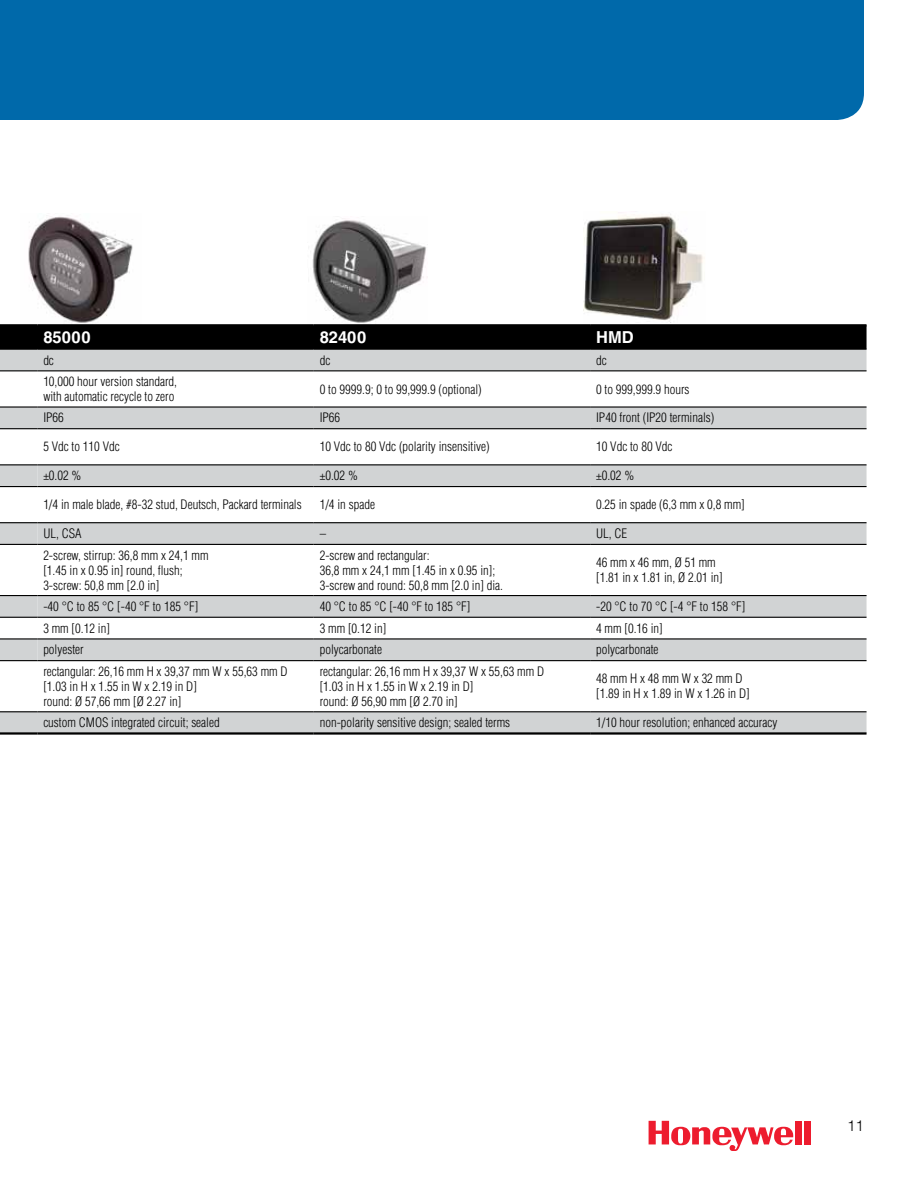
<style>
.page{position:relative;width:918px;height:1188px;background:#fff}
.page>*{position:absolute;margin:0;border:0;box-sizing:border-box;transform-origin:0 0}
.t1{font:700 16.5px "Helvetica LT Std";color:#fff}
.t2{font:300 15px "Helvetica LT Std";color:#000}
.t3{font:300 condensed 12.75px/15px "Helvetica LT Std";color:#000}
</style>
<div class="page">
<svg style="left:649px;top:1121px;width:161px;height:30px"></svg>
<div style="left:0;top:0;width:864px;height:120px;background:#0069aa"></div>
<img style="left:28px;top:216px;width:105px;height:107px">
<img style="left:310px;top:218px;width:116px;height:105px">
<div style="left:0;top:326px;width:867px;height:23px;background:#000"></div>
<svg style="left:0;top:350px;width:867px;height:382px"></svg>
<svg style="left:37px;top:465px;width:830px;height:195px"></svg>
<hr style="left:0;top:349px;width:37px;height:1px;background:#000">
<hr style="left:37px;top:349px;width:277px;height:1px;background:#000">
<hr style="left:314px;top:349px;width:276px;height:1px;background:#000">
<hr style="left:590px;top:349px;width:277px;height:1px;background:#000">
<hr style="left:0;top:324px;width:37px;height:2px;background:#000">
<hr style="left:37px;top:324px;width:277px;height:2px;background:#000">
<hr style="left:314px;top:324px;width:276px;height:2px;background:#000">
<hr style="left:590px;top:324px;width:277px;height:2px;background:#000">
<hr style="left:0;top:732px;width:37px;height:3px;background:#000">
<hr style="left:37px;top:732px;width:277px;height:3px;background:#000">
<hr style="left:314px;top:732px;width:276px;height:3px;background:#000">
<hr style="left:590px;top:732px;width:277px;height:3px;background:#000">
<hr style="left:0;top:370px;width:37px;height:1px;background:#000">
<hr style="left:37px;top:370px;width:277px;height:1px;background:#000">
<hr style="left:314px;top:370px;width:276px;height:1px;background:#000">
<hr style="left:590px;top:370px;width:277px;height:1px;background:#000">
<hr style="left:0;top:406px;width:37px;height:2px;background:#000">
<hr style="left:37px;top:406px;width:277px;height:2px;background:#000">
<hr style="left:314px;top:406px;width:276px;height:2px;background:#000">
<hr style="left:590px;top:406px;width:277px;height:2px;background:#000">
<hr style="left:0;top:428px;width:37px;height:1px;background:#000">
<hr style="left:37px;top:428px;width:277px;height:1px;background:#000">
<hr style="left:314px;top:428px;width:276px;height:1px;background:#000">
<hr style="left:590px;top:428px;width:277px;height:1px;background:#000">
<hr style="left:0;top:464px;width:37px;height:1px;background:#000">
<hr style="left:37px;top:464px;width:277px;height:1px;background:#000">
<hr style="left:314px;top:464px;width:276px;height:1px;background:#000">
<hr style="left:590px;top:464px;width:277px;height:1px;background:#000">
<hr style="left:0;top:486px;width:37px;height:1px;background:#000">
<hr style="left:37px;top:486px;width:277px;height:1px;background:#000">
<hr style="left:314px;top:486px;width:276px;height:1px;background:#000">
<hr style="left:590px;top:486px;width:277px;height:1px;background:#000">
<hr style="left:0;top:522px;width:37px;height:1px;background:#000">
<hr style="left:37px;top:522px;width:277px;height:1px;background:#000">
<hr style="left:314px;top:522px;width:276px;height:1px;background:#000">
<hr style="left:590px;top:522px;width:277px;height:1px;background:#000">
<hr style="left:0;top:544px;width:37px;height:1px;background:#000">
<hr style="left:37px;top:544px;width:277px;height:1px;background:#000">
<hr style="left:314px;top:544px;width:276px;height:1px;background:#000">
<hr style="left:590px;top:544px;width:277px;height:1px;background:#000">
<hr style="left:0;top:595px;width:37px;height:1px;background:#000">
<hr style="left:37px;top:595px;width:277px;height:1px;background:#000">
<hr style="left:314px;top:595px;width:276px;height:1px;background:#000">
<hr style="left:590px;top:595px;width:277px;height:1px;background:#000">
<hr style="left:0;top:617px;width:37px;height:1px;background:#000">
<hr style="left:37px;top:617px;width:277px;height:1px;background:#000">
<hr style="left:314px;top:617px;width:276px;height:1px;background:#000">
<hr style="left:590px;top:617px;width:277px;height:1px;background:#000">
<hr style="left:0;top:638px;width:37px;height:2px;background:#000">
<hr style="left:37px;top:638px;width:277px;height:2px;background:#000">
<hr style="left:314px;top:638px;width:276px;height:2px;background:#000">
<hr style="left:590px;top:638px;width:277px;height:2px;background:#000">
<hr style="left:0;top:660px;width:37px;height:1px;background:#000">
<hr style="left:37px;top:660px;width:277px;height:1px;background:#000">
<hr style="left:314px;top:660px;width:276px;height:1px;background:#000">
<hr style="left:590px;top:660px;width:277px;height:1px;background:#000">
<hr style="left:0;top:711px;width:37px;height:1px;background:#000">
<hr style="left:37px;top:711px;width:277px;height:1px;background:#000">
<hr style="left:314px;top:711px;width:276px;height:1px;background:#000">
<hr style="left:590px;top:711px;width:277px;height:1px;background:#000">
<img style="left:584px;top:214px;width:120px;height:109px">
<p class="t1" style="left:43px;top:327px;width:49px">85000</p>
<p class="t1" style="left:320px;top:327px;width:48px">82400</p>
<p class="t1" style="left:596px;top:327px;width:39px">HMD</p>
<p class="t3" style="left:43px;top:352px;width:12px">dc</p>
<p class="t3" style="left:320px;top:352px;width:12px">dc</p>
<p class="t3" style="left:596px;top:352px;width:12px">dc</p>
<p class="t3" style="left:43px;top:374px;width:135px">10,000 hour version standard, with automatic recycle to zero</p>
<p class="t3" style="left:320px;top:381px;width:164px">0 to 9999.9; 0 to 99,999.9 (optional)</p>
<p class="t3" style="left:596px;top:381px;width:95px">0 to 999,999.9 hours</p>
<p class="t3" style="left:43px;top:410px;width:22px">IP66</p>
<p class="t3" style="left:320px;top:410px;width:22px">IP66</p>
<p class="t3" style="left:596px;top:410px;width:120px">IP40 front (IP20 terminals)</p>
<p class="t3" style="left:43px;top:439px;width:78px">5 Vdc to 110 Vdc</p>
<p class="t3" style="left:320px;top:439px;width:171px">10 Vdc to 80 Vdc (polarity insensitive)</p>
<p class="t3" style="left:596px;top:439px;width:78px">10 Vdc to 80 Vdc</p>
<p class="t3" style="left:43px;top:468px;width:40px">±0.02 %</p>
<p class="t3" style="left:320px;top:468px;width:40px">±0.02 %</p>
<p class="t3" style="left:596px;top:468px;width:40px">±0.02 %</p>
<p class="t3" style="left:43px;top:497px;width:260px">1/4 in male blade, #8-32 stud, Deutsch, Packard terminals</p>
<p class="t3" style="left:320px;top:497px;width:57px">1/4 in spade</p>
<p class="t3" style="left:596px;top:497px;width:150px">0.25 in spade (6,3 mm x 0,8 mm]</p>
<p class="t3" style="left:43px;top:526px;width:40px">UL, CSA</p>
<p class="t3" style="left:320px;top:526px;width:8px">–</p>
<p class="t3" style="left:596px;top:526px;width:33px">UL, CE</p>
<p class="t3" style="left:43px;top:547px;width:167px">2-screw, stirrup: 36,8 mm x 24,1 mm [1.45 in x 0.95 in] round, flush;<br>3-screw: 50,8 mm [2.0 in]</p>
<p class="t3" style="left:320px;top:547px;width:185px">2-screw and rectangular:<br>36,8 mm x 24,1 mm [1.45 in x 0.95 in];<br>3-screw and round: 50,8 mm [2.0 in] dia.</p>
<p class="t3" style="left:596px;top:555px;width:128px">46 mm x 46 mm, Ø 51 mm [1.81 in x 1.81 in, Ø 2.01 in]</p>
<p class="t3" style="left:43px;top:599px;width:156px">-40 °C to 85 °C [-40 °F to 185 °F]</p>
<p class="t3" style="left:320px;top:599px;width:152px">40 °C to 85 °C [-40 °F to 185 °F]</p>
<p class="t3" style="left:596px;top:599px;width:151px">-20 °C to 70 °C [-4 °F to 158 °F]</p>
<p class="t3" style="left:43px;top:620px;width:68px">3 mm [0.12 in]</p>
<p class="t3" style="left:320px;top:620px;width:68px">3 mm [0.12 in]</p>
<p class="t3" style="left:596px;top:620px;width:68px">4 mm [0.16 in]</p>
<p class="t3" style="left:43px;top:642px;width:42px">polyester</p>
<p class="t3" style="left:320px;top:642px;width:64px">polycarbonate</p>
<p class="t3" style="left:596px;top:642px;width:64px">polycarbonate</p>
<p class="t3" style="left:43px;top:664px;width:246px">rectangular: 26,16 mm H x 39,37 mm W x 55,63 mm D [1.03 in H x 1.55 in W x 2.19 in D]<br>round: Ø 57,66 mm [Ø 2.27 in]</p>
<p class="t3" style="left:320px;top:664px;width:226px">rectangular: 26,16 mm H x 39,37 W x 55,63 mm D [1.03 in H x 1.55 in W x 2.19 in D]<br>round: Ø 56,90 mm [Ø 2.70 in]</p>
<p class="t3" style="left:596px;top:671px;width:155px">48 mm H x 48 mm W x 32 mm D [1.89 in H x 1.89 in W x 1.26 in D]</p>
<p class="t3" style="left:43px;top:715px;width:178px">custom CMOS integrated circuit; sealed</p>
<p class="t3" style="left:320px;top:715px;width:192px">non-polarity sensitive design; sealed terms</p>
<p class="t3" style="left:596px;top:715px;width:183px">1/10 hour resolution; enhanced accuracy</p>
<p class="t2" style="left:847px;top:1117px;width:18px">11</p>
</div>
